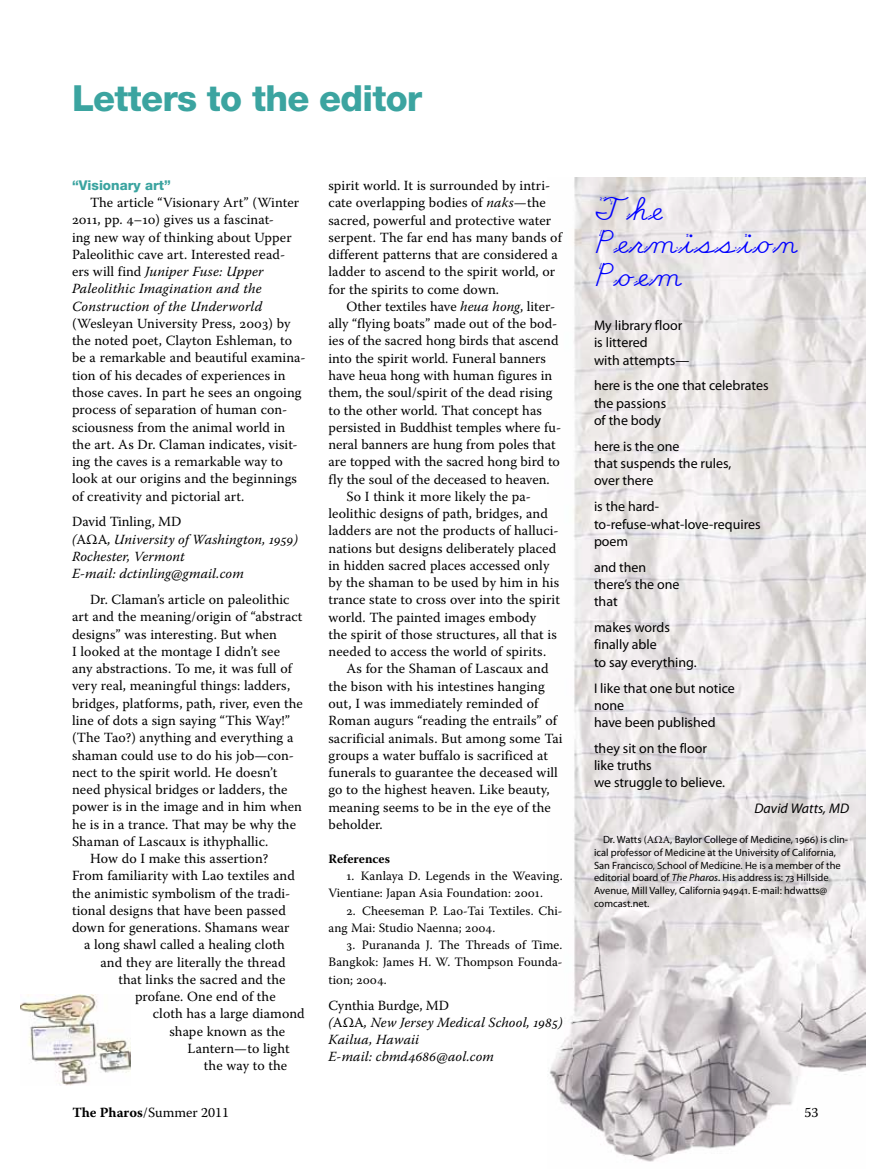
<style>
.page{position:relative;width:891px;height:1175px;background:#fff}
.page>*{position:absolute;margin:0;border:0;box-sizing:border-box;transform-origin:0 0}
.t1{font:800 36px "Helvetica Neue LT Std";letter-spacing:-.02em;color:#3ba4a0}
.t2{font:36px/33px "School House Cursive B";letter-spacing:-.075em;color:#00f}
.t3{font:13.95px/17.2px "Warnock Pro";letter-spacing:.005em;color:#000}
.t4{font:13.95px/17.2px "Myriad Pro";color:#000}
.t5{font:italic 13.95px/17.2px "Warnock Pro";letter-spacing:.01em;color:#000}
.t6{font:italic 13.95px "Myriad Pro";letter-spacing:.005em;color:#000}
.t7{font:800 13.5px "Helvetica Neue LT Std";color:#3ba4a0}
.t8{font:12.75px/17.2px "Warnock Pro";letter-spacing:.005em;color:#000}
.t9{font:700 12.75px "Warnock Pro";color:#000}
.t10{font:10.5px/12.8px "Myriad Pro";color:#000}
.s1{font-style:italic}
.s2{font-style:normal}
.s3{font-family:"Warnock Pro"}
.s4{font-weight:700}
</style>
<div class="page">
<img style="left:549px;top:177px;width:316px;height:985px">
<img style="left:21px;top:994px;width:109px;height:91px">
<h1 class="t1" style="left:72px;top:76px;width:352px">Letters to the editor</h1>
<p class="t7" style="left:72px;top:177px;width:100px">“Visionary art”</p>
<p class="t3" style="left:72px;top:194px;width:229px;text-indent:18px">The article “Visionary Art” (Winter 2011, pp. 4–10) gives us a fascinat-<br>ing new way of thinking about Upper Paleolithic cave art. Interested read&shy;ers will find <span class="s1">Juniper Fuse: Upper Paleolithic Imagination and the Construction of the Underworld</span></p>
<p class="t3" style="left:72px;top:314px;width:235px">(Wesleyan University Press, 2003) by the noted poet, Clayton Eshleman, to be a remarkable and beautiful examina&shy;tion of his decades of experiences in those caves. In part he sees an ongoing process of separation of human con&shy;sciousness from the animal world in the art. As Dr. Claman indicates, visit&shy;ing the caves is a remarkable way to look at our origins and the beginnings of creativity and pictorial art.</p>
<p class="t5" style="left:72px;top:513px;width:227px"><span class="s2">David Tinling, MD<br></span>(<span class="s2">AΩA</span>, University of Washington, 1959)<br>Rochester, Vermont<br>E-mail: dctinling@gmail.com</p>
<p class="t3" style="left:90px;top:590px;width:201px">Dr. Claman’s article on paleolithic</p>
<p class="t3" style="left:72px;top:608px;width:232px">art and the meaning/origin of “abstract</p>
<p class="t3" style="left:72px;top:625px;width:207px">designs” was interesting. But when</p>
<p class="t3" style="left:72px;top:642px;width:210px">I looked at the montage I didn’t see</p>
<p class="t3" style="left:72px;top:659px;width:221px">any abstractions. To me, it was full of</p>
<p class="t3" style="left:72px;top:677px;width:220px">very real, meaningful things: ladders,</p>
<p class="t3" style="left:72px;top:694px;width:232px">bridges, platforms, path, river, even the</p>
<p class="t3" style="left:72px;top:711px;width:219px">line of dots a sign saying “This Way!”</p>
<p class="t3" style="left:72px;top:728px;width:223px">(The Tao?) anything and everything a</p>
<p class="t3" style="left:72px;top:746px;width:224px">shaman could use to do his job—con-</p>
<p class="t3" style="left:72px;top:763px;width:207px">nect to the spirit world. He doesn’t</p>
<p class="t3" style="left:72px;top:780px;width:217px">need physical bridges or ladders, the</p>
<p class="t3" style="left:72px;top:798px;width:231px">power is in the image and in him when</p>
<p class="t3" style="left:72px;top:815px;width:226px">he is in a trance. That may be why the</p>
<p class="t3" style="left:72px;top:832px;width:198px">Shaman of Lascaux is ithyphallic.</p>
<p class="t3" style="left:90px;top:849px;width:180px">How do I make this assertion?</p>
<p class="t3" style="left:72px;top:867px;width:224px">From familiarity with Lao textiles and</p>
<p class="t3" style="left:72px;top:884px;width:220px">the animistic symbolism of the tradi-</p>
<p class="t3" style="left:72px;top:901px;width:215px">tional designs that have been passed</p>
<p class="t3" style="left:72px;top:918px;width:219px">down for generations. Shamans wear</p>
<p class="t3" style="left:84px;top:936px;width:202px">a long shawl called a healing cloth</p>
<p class="t3" style="left:101px;top:953px;width:187px">and they are literally the thread</p>
<p class="t3" style="left:118px;top:970px;width:169px">that links the sacred and the</p>
<p class="t3" style="left:135px;top:987px;width:142px">profane. One end of the</p>
<p class="t3" style="left:153px;top:1005px;width:153px">cloth has a large diamond</p>
<p class="t3" style="left:170px;top:1022px;width:117px">shape known as the</p>
<p class="t3" style="left:187px;top:1039px;width:104px">Lantern—to light</p>
<p class="t3" style="left:204px;top:1056px;width:85px">the way to the</p>
<p class="t3" style="left:329px;top:177px;width:235px">spirit world. It is surrounded by intri&shy;cate overlapping bodies of <span class="s1">naks</span>—the sacred, powerful and protective water serpent. The far end has many bands of different patterns that are considered a ladder to ascend to the spirit world, or for the spirits to come down.</p>
<p class="t3" style="left:347px;top:297px;width:210px">Other textiles have <span class="s1">heua hong</span>, liter-</p>
<p class="t3" style="left:329px;top:315px;width:230px">ally “flying boats” made out of the bod-</p>
<p class="t3" style="left:329px;top:332px;width:232px">ies of the sacred hong birds that ascend</p>
<p class="t3" style="left:329px;top:349px;width:219px">into the spirit world. Funeral banners</p>
<p class="t3" style="left:329px;top:366px;width:225px">have heua hong with human figures in</p>
<p class="t3" style="left:329px;top:384px;width:226px">them, the soul/spirit of the dead rising</p>
<p class="t3" style="left:329px;top:401px;width:215px">to the other world. That concept has</p>
<p class="t3" style="left:329px;top:418px;width:234px">persisted in Buddhist temples where fu-</p>
<p class="t3" style="left:329px;top:435px;width:229px">neral banners are hung from poles that</p>
<p class="t3" style="left:329px;top:453px;width:233px">are topped with the sacred hong bird to</p>
<p class="t3" style="left:329px;top:470px;width:223px">fly the soul of the deceased to heaven.</p>
<p class="t3" style="left:346px;top:487px;width:186px">So I think it more likely the pa-</p>
<p class="t3" style="left:329px;top:504px;width:221px">leolithic designs of path, bridges, and</p>
<p class="t3" style="left:329px;top:522px;width:232px">ladders are not the products of halluci-</p>
<p class="t3" style="left:329px;top:539px;width:229px">nations but designs deliberately placed</p>
<p class="t3" style="left:329px;top:556px;width:222px">in hidden sacred places accessed only</p>
<p class="t3" style="left:329px;top:573px;width:232px">by the shaman to be used by him in his</p>
<p class="t3" style="left:329px;top:591px;width:233px">trance state to cross over into the spirit</p>
<p class="t3" style="left:329px;top:608px;width:209px">world. The painted images embody</p>
<p class="t3" style="left:329px;top:625px;width:230px">the spirit of those structures, all that is</p>
<p class="t3" style="left:329px;top:643px;width:219px">needed to access the world of spirits.</p>
<p class="t3" style="left:346px;top:660px;width:204px">As for the Shaman of Lascaux and</p>
<p class="t3" style="left:329px;top:677px;width:218px">the bison with his intestines hanging</p>
<p class="t3" style="left:329px;top:694px;width:211px">out, I was immediately reminded of</p>
<p class="t3" style="left:329px;top:712px;width:230px">Roman augurs “reading the entrails” of</p>
<p class="t3" style="left:329px;top:729px;width:236px">sacrificial animals. But among some Tai</p>
<p class="t3" style="left:329px;top:746px;width:221px">groups a water buffalo is sacrificed at</p>
<p class="t3" style="left:329px;top:763px;width:231px">funerals to guarantee the deceased will</p>
<p class="t3" style="left:329px;top:781px;width:223px">go to the highest heaven. Like beauty,</p>
<p class="t3" style="left:329px;top:798px;width:224px">meaning seems to be in the eye of the</p>
<p class="t3" style="left:329px;top:815px;width:56px">beholder.</p>
<p class="t9" style="left:328px;top:851px;width:63px">References</p>
<p class="t8" style="left:328px;top:867px;width:236px;text-indent:18px">1. Kanlaya D. Legends in the Weaving.<br>Vientiane: Japan Asia Foundation: 2001.</p>
<p class="t8" style="left:328px;top:901px;width:236px;text-indent:18px">2. Cheeseman P. Lao-Tai Textiles. Chi&shy;ang Mai: Studio Naenna; 2004.</p>
<p class="t8" style="left:328px;top:936px;width:236px;text-align:justify;text-indent:18px">3. Purananda J. The Threads of Time.<br>Bangkok: James H. W. Thompson Founda&shy;tion; 2004.</p>
<p class="t5" style="left:328px;top:996px;width:235px"><span class="s2">Cynthia Burdge, MD<br></span>(<span class="s2">AΩA</span>, New Jersey Medical School, 1985)<br>Kailua, Hawaii<br>E-mail: cbmd4686@aol.com</p>
<h1 class="t2" style="left:594px;top:194px;width:206px">The<br>Permission<br>Poem</h1>
<p class="t4" style="left:594px;top:316px;width:97px">My library floor is littered<br>with attempts—</p>
<p class="t4" style="left:594px;top:377px;width:176px">here is the one that celebrates the passions<br>of the body</p>
<p class="t4" style="left:594px;top:437px;width:139px">here is the one<br>that suspends the rules, over there</p>
<p class="t4" style="left:594px;top:498px;width:168px">is the hard&shy;to-refuse-what-love-requires poem</p>
<p class="t4" style="left:594px;top:558px;width:87px">and then there’s the one that</p>
<p class="t4" style="left:594px;top:618px;width:104px">makes words finally able<br>to say everything.</p>
<p class="t4" style="left:594px;top:679px;width:142px">I like that one but notice none<br>have been published</p>
<p class="t4" style="left:594px;top:739px;width:133px">they sit on the floor like truths<br>we struggle to believe.</p>
<p class="t6" style="left:754px;top:800px;width:96px">David Watts, MD</p>
<p class="t10" style="left:594px;top:833px;width:256px;text-indent:9px">Dr. Watts (<span class="s3">AΩA</span>, Baylor College of Medicine, 1966) is clin&shy;ical professor of Medicine at the University of California, San Francisco, School of Medicine. He is a member of the editorial board of <span class="s1">The Pharos</span>. His address is: 73 Hillside Avenue, Mill Valley, California 94941. E-mail: hdwatts@ comcast.net.</p>
<p class="t3" style="left:72px;top:1103px;width:158px"><span class="s4">The Pharos</span>/Summer 2011</p>
<p class="t3" style="left:805px;top:1103px;width:15px">53</p>
</div>
